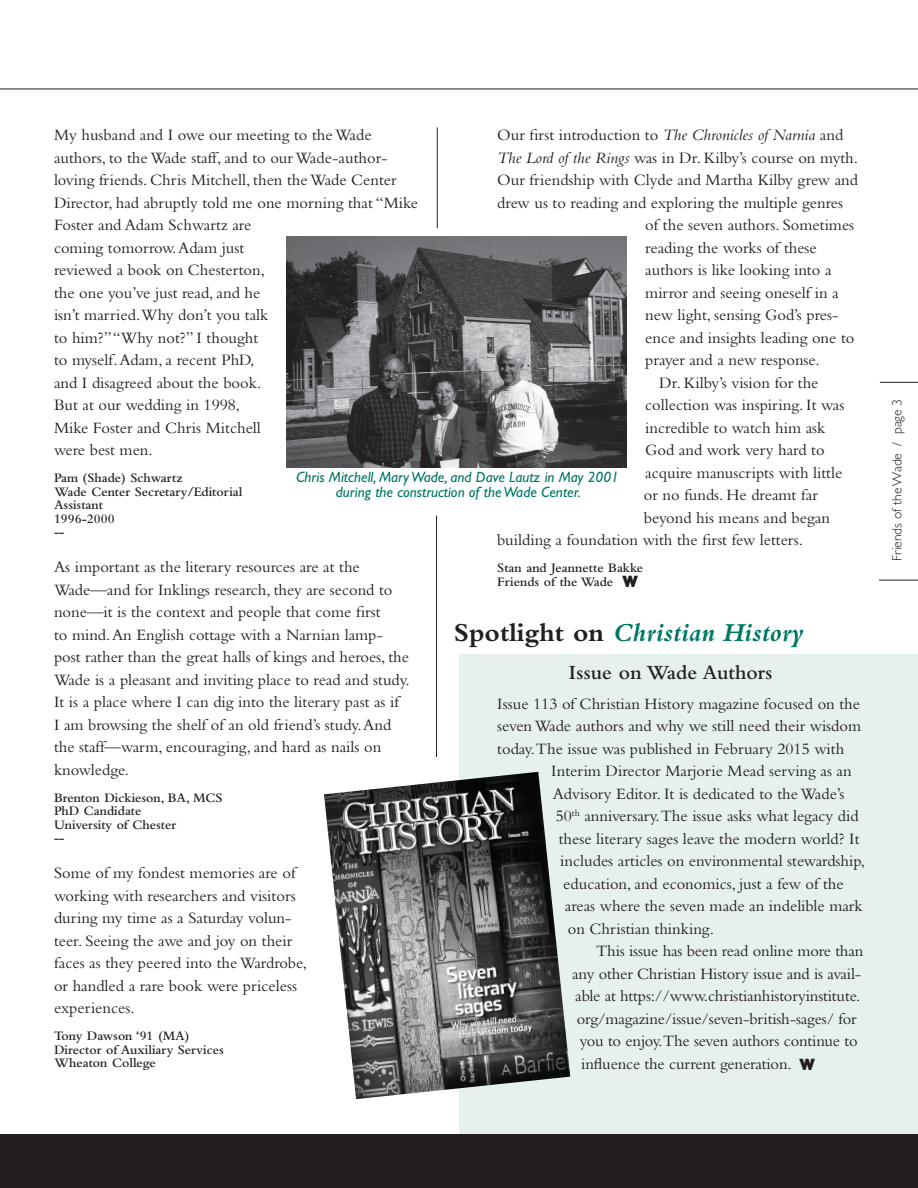
<style>
.page{position:relative;width:918px;height:1188px;background:#fff}
.page>*{position:absolute;margin:0;border:0;box-sizing:border-box;transform-origin:0 0}
.t1{font:italic 700 27px "Bembo";color:#007764}
.t2{font:600 21px "Bembo";color:#231f20}
.t3{font:16.5px/22.5px "Bembo";color:#231f20}
.t4{font:800 16.5px "Gill Sans";color:#231f20}
.t5{font:italic 15px/15px "Gill Sans";color:#007764;text-align:center}
.t6{font:600 13.5px/13.5px "Bembo";color:#231f20}
.t7{font:300 13.5px "Gill Sans";color:#231f20}
.s1{font-style:italic}
.s2{font-style:normal;color:#231f20}
</style>
<div class="page">
<hr style="left:0;top:89px;width:918px;height:1px;background:#231f20">
<div style="left:459px;top:654px;width:459px;height:480px;background:#e6f0ee"></div>
<hr style="left:879px;top:580px;width:39px;height:1px;background:#231f20">
<hr style="left:880px;top:382px;width:38px;height:1px;background:#231f20">
<div style="left:0;top:1134px;width:918px;height:54px;background:#231f20"></div>
<hr style="left:436px;top:516px;width:1px;height:241px;background:#231f20">
<img style="left:287px;top:236px;width:339px;height:232px">
<img style="left:324px;top:772px;width:246px;height:327px">
<hr style="left:437px;top:127px;width:1px;height:101px;background:#231f20">
<p class="t3" style="left:497px;top:123px;width:347px">Our first introduction to <span class="s1">The Chronicles of Narnia</span> and</p>
<p class="t3" style="left:497px;top:146px;width:362px"><span class="s1">The Lord of the Rings</span> was in Dr. Kilby’s course on myth.</p>
<p class="t3" style="left:497px;top:168px;width:362px">Our friendship with Clyde and Martha Kilby grew and</p>
<p class="t3" style="left:497px;top:191px;width:347px">drew us to reading and exploring the multiple genres</p>
<p class="t3" style="left:645px;top:213px;width:210px">of the seven authors. Sometimes</p>
<p class="t3" style="left:645px;top:236px;width:173px">reading the works of these</p>
<p class="t3" style="left:645px;top:258px;width:188px">authors is like looking into a</p>
<p class="t3" style="left:645px;top:281px;width:195px">mirror and seeing oneself in a</p>
<p class="t3" style="left:645px;top:303px;width:195px">new light, sensing God’s pres-</p>
<p class="t3" style="left:645px;top:326px;width:211px">ence and insights leading one to</p>
<p class="t3" style="left:645px;top:348px;width:176px">prayer and a new response.</p>
<p class="t3" style="left:659px;top:371px;width:161px">Dr. Kilby’s vision for the</p>
<p class="t3" style="left:645px;top:393px;width:201px">collection was inspiring. It was</p>
<p class="t3" style="left:645px;top:416px;width:182px">incredible to watch him ask</p>
<p class="t3" style="left:645px;top:438px;width:181px">God and work very hard to</p>
<p class="t3" style="left:645px;top:461px;width:199px">acquire manuscripts with little</p>
<p class="t3" style="left:644px;top:483px;width:176px">or no funds. He dreamt far</p>
<p class="t3" style="left:644px;top:506px;width:188px">beyond his means and began</p>
<p class="t3" style="left:497px;top:528px;width:307px">building a foundation with the first few letters.</p>
<p class="t6" style="left:497px;top:561px;width:147px">Stan and Jeannette Bakke<br>Friends of the Wade</p>
<p class="t3" style="left:54px;top:123px;width:366px">My husband and I owe our meeting to the Wade authors, to the Wade staff, and to our Wade-author&shy;loving friends. Chris Mitchell, then the Wade Center Director, had abruptly told me one morning that “Mike Foster and Adam Schwartz are<br>coming tomorrow. Adam just<br>reviewed a book on Chesterton,<br>the one you’ve just read, and he<br>isn’t married.Why don’t you talk<br>to him?” “Why not?” I thought<br>to myself. Adam, a recent PhD,<br>and I disagreed about the book.<br>But at our wedding in 1998,<br>Mike Foster and Chris Mitchell<br>were best men.</p>
<p class="t6" style="left:54px;top:471px;width:190px">Pam (Shade) Schwartz<br>Wade Center Secretary/Editorial<br>Assistant<br>1996-2000<br>--</p>
<p class="t3" style="left:54px;top:555px;width:357px">As important as the literary resources are at the Wade—and for Inklings research, they are second to none—it is the context and people that come first<br>to mind. An English cottage with a Narnian lamp&shy;post rather than the great halls of kings and heroes, the Wade is a pleasant and inviting place to read and study.<br>It is a place where I can dig into the literary past as if<br>I am browsing the shelf of an old friend’s study. And the staff—warm, encouraging, and hard as nails on knowledge.</p>
<p class="t6" style="left:54px;top:791px;width:170px">Brenton Dickieson, BA, MCS<br>PhD Candidate<br>University of Chester<br>--</p>
<p class="t3" style="left:54px;top:861px;width:255px">Some of my fondest memories are of working with researchers and visitors during my time as a Saturday volun&shy;teer. Seeing the awe and joy on their faces as they peered into the Wardrobe, or handled a rare book were priceless experiences.</p>
<p class="t6" style="left:54px;top:1029px;width:171px">Tony Dawson ‘91 (MA)<br>Director of Auxiliary Services<br>Wheaton College</p>
<p class="t5" style="left:296px;top:470px;width:324px">Chris Mitchell, Mary Wade, and Dave Lautz in May 2001 during the construction of the Wade Center.</p>
<p class="t4" style="left:622px;top:571px;width:18px">W</p>
<h1 class="t1" style="left:454px;top:617px;width:351px"><span class="s2">Spotlight on</span> Christian History</h1>
<p class="t2" style="left:569px;top:661px;width:205px">Issue on Wade Authors</p>
<p class="t3" style="left:497px;top:692px;width:365px;text-align:justify">Issue 113 of Christian History magazine focused on the seven Wade authors and why we still need their wisdom today.The issue was published in February 2015 with</p>
<p class="t3" style="left:551px;top:760px;width:302px">Interim Director Marjorie Mead serving as an</p>
<p class="t3" style="left:553px;top:782px;width:293px">Advisory Editor. It is dedicated to the Wade’s</p>
<p class="t3" style="left:556px;top:805px;width:304px">50<sup>th</sup> anniversary.The issue asks what legacy did</p>
<p class="t3" style="left:559px;top:827px;width:302px">these literary sages leave the modern world? It</p>
<p class="t3" style="left:560px;top:850px;width:306px">includes articles on environmental stewardship,</p>
<p class="t3" style="left:563px;top:872px;width:282px">education, and economics, just a few of the</p>
<p class="t3" style="left:565px;top:895px;width:299px">areas where the seven made an indelible mark</p>
<p class="t3" style="left:568px;top:917px;width:148px">on Christian thinking.</p>
<p class="t3" style="left:596px;top:940px;width:269px">This issue has been read online more than</p>
<p class="t3" style="left:572px;top:962px;width:291px">any other Christian History issue and is avail-</p>
<p class="t3" style="left:575px;top:985px;width:287px">able at https://www.christianhistoryinstitute.</p>
<p class="t3" style="left:577px;top:1007px;width:281px">org/magazine/issue/seven-british-sages/ for</p>
<p class="t3" style="left:580px;top:1030px;width:279px">you to enjoy.The seven authors continue to</p>
<p class="t3" style="left:581px;top:1052px;width:212px">influence the current generation.</p>
<p class="t4" style="left:799px;top:1055px;width:18px">W</p>
<p class="t7" style="left:890px;top:561px;width:164px;rotate:-90deg">Friends of the Wade / page 3</p>
</div>
